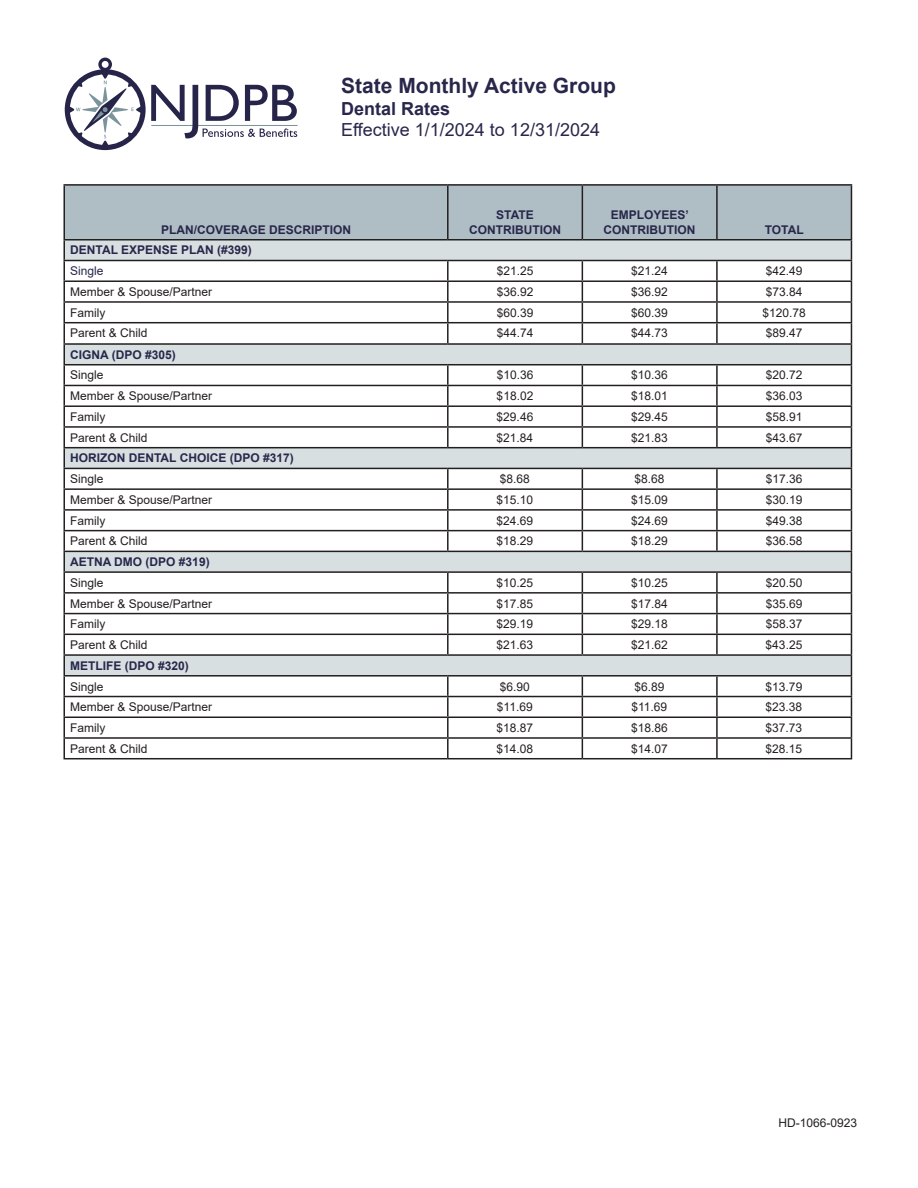
<style>
.page{position:relative;width:918px;height:1188px;background:#fff}
.page>*{position:absolute;margin:0;border:0;box-sizing:border-box;transform-origin:0 0}
.t1{font:700 21px "Arial";color:#28274b}
.t2{font:18px "Arial";color:#28274b}
.t3{font:700 18px "Arial";color:#28274b}
.t4{font:12px "Arial";color:#231f20}
.t5{font:700 12px "Arial";color:#28274b}
.t6{font:12px "Arial";color:#28274b}
</style>
<div class="page">
<svg style="left:65px;top:58px;width:233px;height:92px"></svg>
<hr style="left:63px;top:184px;width:385px;height:2px;background:#231f20">
<hr style="left:448px;top:184px;width:134px;height:2px;background:#231f20">
<hr style="left:582px;top:184px;width:135px;height:2px;background:#231f20">
<hr style="left:717px;top:184px;width:135px;height:2px;background:#231f20">
<hr style="left:63px;top:758px;width:385px;height:1px;background:#231f20">
<hr style="left:448px;top:758px;width:134px;height:1px;background:#231f20">
<hr style="left:582px;top:758px;width:135px;height:1px;background:#231f20">
<hr style="left:717px;top:758px;width:135px;height:1px;background:#231f20">
<svg style="left:63px;top:185px;width:789px;height:573px"></svg>
<hr style="left:63px;top:260px;width:385px;height:1px;background:#231f20">
<hr style="left:448px;top:260px;width:134px;height:1px;background:#231f20">
<hr style="left:582px;top:260px;width:135px;height:1px;background:#231f20">
<hr style="left:717px;top:260px;width:135px;height:1px;background:#231f20">
<h1 class="t1" style="left:341px;top:71px;width:276px">State Monthly Active Group</h1>
<h2 class="t3" style="left:341px;top:96px;width:111px">Dental Rates</h2>
<h2 class="t2" style="left:341px;top:118px;width:260px">Effective 1/1/2024 to 12/31/2024</h2>
<p class="t5" style="left:161px;top:221px;width:192px">PLAN/COVERAGE DESCRIPTION</p>
<p class="t5" style="left:496px;top:207px;width:39px">STATE</p>
<p class="t5" style="left:469px;top:221px;width:93px">CONTRIBUTION</p>
<p class="t5" style="left:611px;top:207px;width:80px">EMPLOYEES’</p>
<p class="t5" style="left:604px;top:221px;width:93px">CONTRIBUTION</p>
<p class="t5" style="left:765px;top:221px;width:40px">TOTAL</p>
<p class="t5" style="left:70px;top:242px;width:183px">DENTAL EXPENSE PLAN (#399)</p>
<p class="t6" style="left:70px;top:263px;width:35px">Single</p>
<p class="t4" style="left:497px;top:263px;width:38px">$21.25</p>
<p class="t4" style="left:631px;top:263px;width:38px">$21.24</p>
<p class="t4" style="left:766px;top:263px;width:38px">$42.49</p>
<p class="t4" style="left:70px;top:283px;width:144px">Member &amp; Spouse/Partner</p>
<p class="t4" style="left:497px;top:283px;width:38px">$36.92</p>
<p class="t4" style="left:631px;top:283px;width:38px">$36.92</p>
<p class="t4" style="left:766px;top:283px;width:38px">$73.84</p>
<p class="t4" style="left:70px;top:304px;width:37px">Family</p>
<p class="t4" style="left:497px;top:304px;width:38px">$60.39</p>
<p class="t4" style="left:631px;top:304px;width:38px">$60.39</p>
<p class="t4" style="left:762px;top:304px;width:45px">$120.78</p>
<p class="t4" style="left:70px;top:325px;width:79px">Parent &amp; Child</p>
<p class="t4" style="left:497px;top:325px;width:38px">$44.74</p>
<p class="t4" style="left:631px;top:325px;width:38px">$44.73</p>
<p class="t4" style="left:766px;top:325px;width:38px">$89.47</p>
<p class="t5" style="left:70px;top:346px;width:107px">CIGNA (DPO #305)</p>
<p class="t4" style="left:70px;top:367px;width:35px">Single</p>
<p class="t4" style="left:497px;top:367px;width:38px">$10.36</p>
<p class="t4" style="left:631px;top:367px;width:38px">$10.36</p>
<p class="t4" style="left:766px;top:367px;width:38px">$20.72</p>
<p class="t4" style="left:70px;top:388px;width:144px">Member &amp; Spouse/Partner</p>
<p class="t4" style="left:497px;top:388px;width:38px">$18.02</p>
<p class="t4" style="left:631px;top:388px;width:38px">$18.01</p>
<p class="t4" style="left:766px;top:388px;width:38px">$36.03</p>
<p class="t4" style="left:70px;top:408px;width:37px">Family</p>
<p class="t4" style="left:497px;top:408px;width:38px">$29.46</p>
<p class="t4" style="left:631px;top:408px;width:38px">$29.45</p>
<p class="t4" style="left:766px;top:408px;width:38px">$58.91</p>
<p class="t4" style="left:70px;top:429px;width:79px">Parent &amp; Child</p>
<p class="t4" style="left:497px;top:429px;width:38px">$21.84</p>
<p class="t4" style="left:631px;top:429px;width:38px">$21.83</p>
<p class="t4" style="left:766px;top:429px;width:38px">$43.67</p>
<p class="t5" style="left:70px;top:450px;width:225px">HORIZON DENTAL CHOICE (DPO #317)</p>
<p class="t4" style="left:70px;top:471px;width:35px">Single</p>
<p class="t4" style="left:500px;top:471px;width:32px">$8.68</p>
<p class="t4" style="left:635px;top:471px;width:32px">$8.68</p>
<p class="t4" style="left:766px;top:471px;width:38px">$17.36</p>
<p class="t4" style="left:70px;top:491px;width:144px">Member &amp; Spouse/Partner</p>
<p class="t4" style="left:497px;top:491px;width:38px">$15.10</p>
<p class="t4" style="left:631px;top:491px;width:38px">$15.09</p>
<p class="t4" style="left:766px;top:491px;width:38px">$30.19</p>
<p class="t4" style="left:70px;top:512px;width:37px">Family</p>
<p class="t4" style="left:497px;top:512px;width:38px">$24.69</p>
<p class="t4" style="left:631px;top:512px;width:38px">$24.69</p>
<p class="t4" style="left:766px;top:512px;width:38px">$49.38</p>
<p class="t4" style="left:70px;top:533px;width:79px">Parent &amp; Child</p>
<p class="t4" style="left:497px;top:533px;width:38px">$18.29</p>
<p class="t4" style="left:631px;top:533px;width:38px">$18.29</p>
<p class="t4" style="left:766px;top:533px;width:38px">$36.58</p>
<p class="t5" style="left:70px;top:553px;width:141px">AETNA DMO (DPO #319)</p>
<p class="t4" style="left:70px;top:574px;width:35px">Single</p>
<p class="t4" style="left:497px;top:574px;width:38px">$10.25</p>
<p class="t4" style="left:631px;top:574px;width:38px">$10.25</p>
<p class="t4" style="left:766px;top:574px;width:38px">$20.50</p>
<p class="t4" style="left:70px;top:595px;width:144px">Member &amp; Spouse/Partner</p>
<p class="t4" style="left:497px;top:595px;width:38px">$17.85</p>
<p class="t4" style="left:631px;top:595px;width:38px">$17.84</p>
<p class="t4" style="left:766px;top:595px;width:38px">$35.69</p>
<p class="t4" style="left:70px;top:616px;width:37px">Family</p>
<p class="t4" style="left:497px;top:616px;width:38px">$29.19</p>
<p class="t4" style="left:631px;top:616px;width:38px">$29.18</p>
<p class="t4" style="left:766px;top:616px;width:38px">$58.37</p>
<p class="t4" style="left:70px;top:637px;width:79px">Parent &amp; Child</p>
<p class="t4" style="left:497px;top:637px;width:38px">$21.63</p>
<p class="t4" style="left:631px;top:637px;width:38px">$21.62</p>
<p class="t4" style="left:766px;top:637px;width:38px">$43.25</p>
<p class="t5" style="left:70px;top:657px;width:120px">METLIFE (DPO #320)</p>
<p class="t4" style="left:70px;top:678px;width:35px">Single</p>
<p class="t4" style="left:500px;top:678px;width:32px">$6.90</p>
<p class="t4" style="left:634px;top:678px;width:32px">$6.89</p>
<p class="t4" style="left:766px;top:678px;width:38px">$13.79</p>
<p class="t4" style="left:70px;top:699px;width:144px">Member &amp; Spouse/Partner</p>
<p class="t4" style="left:497px;top:699px;width:37px">$11.69</p>
<p class="t4" style="left:632px;top:699px;width:37px">$11.69</p>
<p class="t4" style="left:766px;top:699px;width:38px">$23.38</p>
<p class="t4" style="left:70px;top:720px;width:37px">Family</p>
<p class="t4" style="left:497px;top:720px;width:38px">$18.87</p>
<p class="t4" style="left:631px;top:720px;width:38px">$18.86</p>
<p class="t4" style="left:766px;top:720px;width:38px">$37.73</p>
<p class="t4" style="left:70px;top:740px;width:79px">Parent &amp; Child</p>
<p class="t4" style="left:496px;top:740px;width:38px">$14.08</p>
<p class="t4" style="left:631px;top:740px;width:38px">$14.07</p>
<p class="t4" style="left:766px;top:740px;width:38px">$28.15</p>
<p class="t4" style="left:778px;top:1114px;width:80px">HD-1066-0923</p>
</div>
